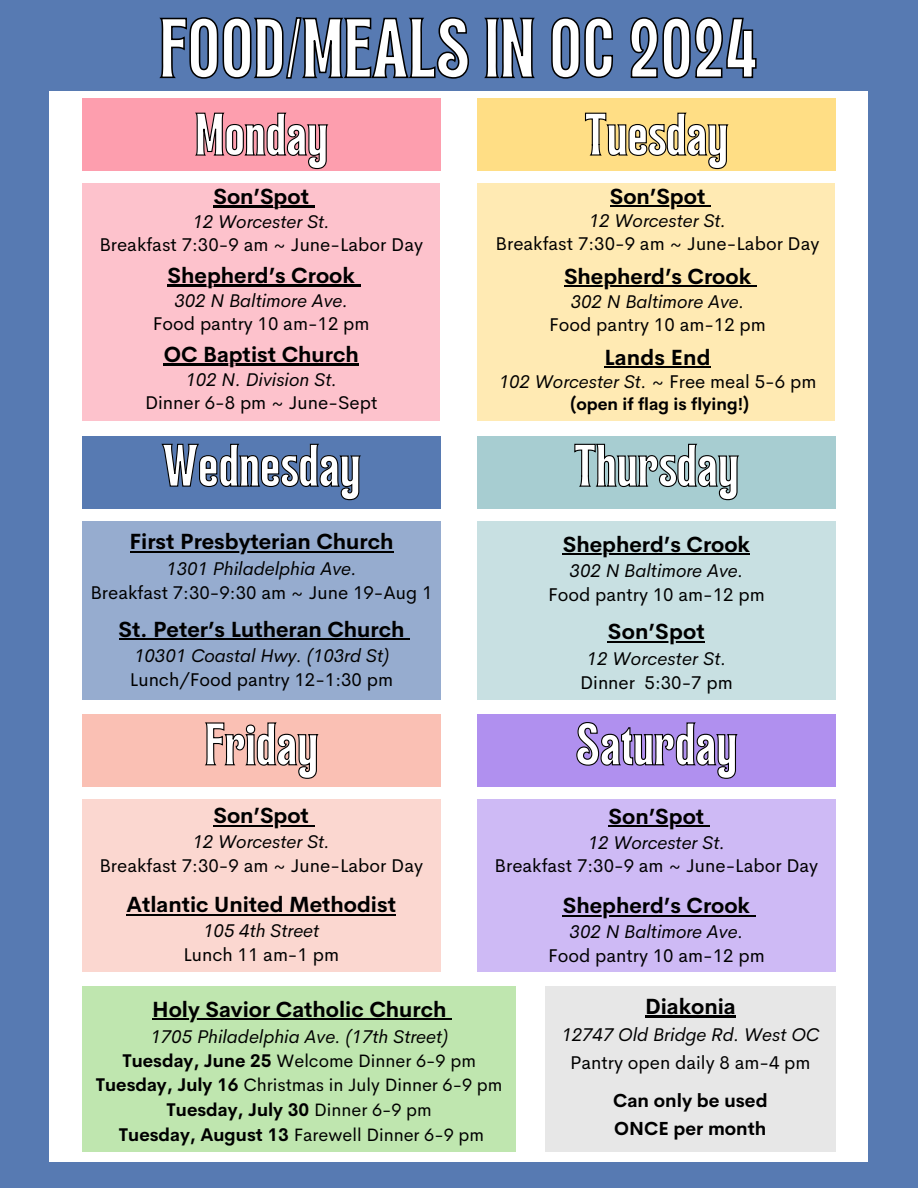
<style>
.page{position:relative;width:918px;height:1188px;background:#577ab2}
.page>*{position:absolute;margin:0;border:0;box-sizing:border-box;transform-origin:0 0}
.t1{font:56.4px "TAN Jambore Display";color:#fff}
.t2{font:40.05px "TAN Jambore Display";color:#fff}
.t3{font:700 21.6px "Cerebri Sans";color:#000}
.t4{font:700 21.45px "Cerebri Sans";color:#000}
.t5{font:italic 18.6px "Cerebri Sans";color:#000}
.t6{font:18.6px "Cerebri Sans";color:#000}
.t7{font:18.45px/23.9px "Cerebri Sans";color:#000;text-align:center}
.t8{font:italic 18.45px "Cerebri Sans";color:#000}
.t9{font:700 18.45px/27.5px "Cerebri Sans";color:#000}
.t10{font:18px "Cerebri Sans";color:#000}
.t11{font:700 18px "Cerebri Sans";color:#000}
.t12{font:700 17.1px "Cerebri Sans";color:#000}
.s1{font-style:normal}
.s2{font-style:italic}
.s3{font-weight:700}
.s4{font-weight:400}
</style>
<div class="page">
<div style="left:50px;top:92px;width:818px;height:1070px;background:#fff"></div>
<div style="left:82px;top:99px;width:359px;height:72px;background:#fd9eae"></div>
<div style="left:477px;top:99px;width:358px;height:72px;background:#ffde85"></div>
<svg style="left:195px;top:112px;width:134px;height:58px"></svg>
<svg style="left:584px;top:112px;width:145px;height:58px"></svg>
<div style="left:82px;top:436px;width:359px;height:72px;background:#577ab2"></div>
<div style="left:477px;top:436px;width:358px;height:72px;background:#a7cdd1"></div>
<svg style="left:161px;top:443px;width:200px;height:58px"></svg>
<svg style="left:574px;top:443px;width:165px;height:58px"></svg>
<div style="left:82px;top:714px;width:359px;height:73px;background:#fac0b4"></div>
<div style="left:477px;top:714px;width:358px;height:73px;background:#b090ef"></div>
<svg style="left:205px;top:722px;width:114px;height:57px"></svg>
<svg style="left:576px;top:722px;width:162px;height:57px"></svg>
<div style="left:82px;top:800px;width:359px;height:172px;background:#fbd7d0"></div>
<hr style="left:213px;top:825px;width:96px;height:2px;background:#000">
<svg style="left:309px;top:825px;width:6px;height:2px"></svg>
<hr style="left:126px;top:914px;width:270px;height:2px;background:#000">
<div style="left:477px;top:800px;width:359px;height:172px;background:#cebaf5"></div>
<hr style="left:609px;top:826px;width:95px;height:1px;background:#000">
<hr style="left:563px;top:915px;width:187px;height:2px;background:#000">
<svg style="left:750px;top:915px;width:6px;height:2px"></svg>
<svg style="left:159px;top:17px;width:598px;height:62px"></svg>
<div style="left:82px;top:184px;width:358px;height:237px;background:#fdc2cc"></div>
<hr style="left:213px;top:205px;width:96px;height:2px;background:#000">
<svg style="left:309px;top:205px;width:6px;height:2px"></svg>
<hr style="left:168px;top:284px;width:187px;height:2px;background:#000">
<hr style="left:164px;top:363px;width:195px;height:3px;background:#000">
<div style="left:477px;top:184px;width:358px;height:237px;background:#ffeab3"></div>
<div style="left:82px;top:521px;width:359px;height:179px;background:#96accf"></div>
<hr style="left:130px;top:551px;width:263px;height:2px;background:#000">
<hr style="left:119px;top:638px;width:285px;height:2px;background:#000">
<svg style="left:404px;top:638px;width:6px;height:2px"></svg>
<div style="left:477px;top:521px;width:359px;height:179px;background:#c8e0e2"></div>
<hr style="left:563px;top:554px;width:187px;height:1px;background:#000">
<hr style="left:608px;top:641px;width:97px;height:2px;background:#000">
<div style="left:82px;top:987px;width:434px;height:165px;background:#bfe6af"></div>
<hr style="left:152px;top:1018px;width:294px;height:1px;background:#000">
<div style="left:545px;top:987px;width:290px;height:165px;background:#e7e7e7"></div>
<hr style="left:645px;top:1015px;width:91px;height:2px;background:#000">
<hr style="left:610px;top:205px;width:95px;height:2px;background:#000">
<svg style="left:705px;top:205px;width:6px;height:2px"></svg>
<hr style="left:564px;top:285px;width:187px;height:2px;background:#000">
<svg style="left:751px;top:285px;width:6px;height:2px"></svg>
<hr style="left:604px;top:366px;width:107px;height:2px;background:#000">
<h1 class="t1" style="left:159px;top:19px;width:601px">FOOD/MEALS IN OC 2024</h1>
<h2 class="t2" style="left:195px;top:113px;width:135px">Monday</h2>
<h2 class="t2" style="left:585px;top:113px;width:145px">Tuesday</h2>
<p class="t3" style="left:213px;top:182px;width:97px">Son’Spot</p>
<p class="t5" style="left:193px;top:209px;width:139px">12 Worcester St.</p>
<p class="t6" style="left:99px;top:232px;width:325px">Breakfast 7:30-9 am ~ June-Labor Day</p>
<p class="t3" style="left:168px;top:261px;width:189px">Shepherd’s Crook</p>
<p class="t5" style="left:174px;top:288px;width:175px">302 N Baltimore Ave.</p>
<p class="t6" style="left:153px;top:311px;width:218px">Food pantry 10 am-12 pm</p>
<p class="t3" style="left:164px;top:341px;width:197px">OC Baptist Church</p>
<p class="t5" style="left:185px;top:367px;width:153px">102 N. Division St.</p>
<p class="t6" style="left:145px;top:391px;width:234px">Dinner 6-8 pm ~ June-Sept</p>
<p class="t3" style="left:610px;top:182px;width:97px">Son’Spot</p>
<p class="t5" style="left:589px;top:209px;width:139px">12 Worcester St.</p>
<p class="t6" style="left:496px;top:232px;width:325px">Breakfast 7:30-9 am ~ June-Labor Day</p>
<p class="t3" style="left:564px;top:263px;width:189px">Shepherd’s Crook</p>
<p class="t5" style="left:571px;top:289px;width:175px">302 N Baltimore Ave.</p>
<p class="t6" style="left:549px;top:312px;width:218px">Food pantry 10 am-12 pm</p>
<p class="t3" style="left:604px;top:343px;width:108px">Lands End</p>
<p class="t5" style="left:499px;top:370px;width:319px">102 Worcester St. <span class="s1">~ Free meal 5-6 pm</span></p>
<h4 class="t12" style="left:571px;top:392px;width:180px">(open if flag is flying!)</h4>
<h2 class="t2" style="left:162px;top:444px;width:200px">Wednesday</h2>
<h2 class="t2" style="left:574px;top:444px;width:166px">Thursday</h2>
<p class="t4" style="left:130px;top:528px;width:265px">First Presbyterian Church</p>
<p class="t5" style="left:166px;top:556px;width:192px">1301 Philadelphia Ave.</p>
<p class="t6" style="left:90px;top:580px;width:344px">Breakfast 7:30-9:30 am ~ June 19-Aug 1</p>
<p class="t4" style="left:119px;top:615px;width:287px">St. Peter’s Lutheran Church</p>
<p class="t5" style="left:134px;top:644px;width:256px">10301 Coastal Hwy. (103rd St)</p>
<p class="t6" style="left:130px;top:667px;width:265px">Lunch/Food pantry 12-1:30 pm</p>
<p class="t4" style="left:563px;top:531px;width:189px">Shepherd’s Crook</p>
<p class="t5" style="left:570px;top:559px;width:175px">302 N Baltimore Ave.</p>
<p class="t6" style="left:548px;top:583px;width:218px">Food pantry 10 am-12 pm</p>
<p class="t4" style="left:608px;top:618px;width:98px">Son’Spot</p>
<p class="t5" style="left:586px;top:646px;width:141px">12 Worcester St.</p>
<p class="t6" style="left:580px;top:670px;width:154px">Dinner 5:30-7 pm</p>
<h2 class="t2" style="left:205px;top:723px;width:115px">Friday</h2>
<h2 class="t2" style="left:576px;top:723px;width:163px">Saturday</h2>
<p class="t3" style="left:213px;top:801px;width:97px">Son’Spot</p>
<p class="t8" style="left:193px;top:829px;width:139px">12 Worcester St.</p>
<p class="t7" style="left:99px;top:853px;width:325px">Breakfast 7:30-9 am ~ June-Labor Day</p>
<p class="t3" style="left:126px;top:891px;width:271px">Atlantic United Methodist</p>
<p class="t7" style="left:183px;top:919px;width:157px"><span class="s2">105 4th Street<br></span>Lunch 11 am-1 pm</p>
<p class="t3" style="left:609px;top:802px;width:97px">Son’Spot</p>
<p class="t8" style="left:588px;top:830px;width:139px">12 Worcester St.</p>
<p class="t7" style="left:495px;top:854px;width:325px">Breakfast 7:30-9 am ~ June-Labor Day</p>
<p class="t3" style="left:563px;top:891px;width:189px">Shepherd’s Crook</p>
<p class="t8" style="left:570px;top:919px;width:175px">302 N Baltimore Ave.</p>
<p class="t7" style="left:548px;top:943px;width:218px">Food pantry 10 am-12 pm</p>
<p class="t4" style="left:152px;top:996px;width:296px">Holy Savior Catholic Church</p>
<p class="t5" style="left:150px;top:1024px;width:299px">1705 Philadelphia Ave. (17th Street)</p>
<p class="t10" style="left:122px;top:1049px;width:355px"><span class="s3">Tuesday, June 25</span> Welcome Dinner 6-9 pm</p>
<h3 class="t10" style="left:96px;top:1073px;width:408px"><span class="s3">Tuesday, July 16</span> Christmas in July Dinner 6-9 pm</h3>
<p class="t11" style="left:167px;top:1098px;width:267px">Tuesday, July 30 <span class="s4">Dinner 6-9 pm</span></p>
<p class="t10" style="left:119px;top:1123px;width:367px"><span class="s3">Tuesday, August 13</span> Farewell Dinner 6-9 pm</p>
<p class="t3" style="left:645px;top:992px;width:92px">Diakonia</p>
<p class="t8" style="left:561px;top:1023px;width:260px">12747 Old Bridge Rd. West OC</p>
<p class="t7" style="left:570px;top:1050px;width:242px">Pantry open daily 8 am-4 pm</p>
<p class="t9" style="left:613px;top:1087px;width:156px">Can only be used<br>ONCE per month</p>
</div>
